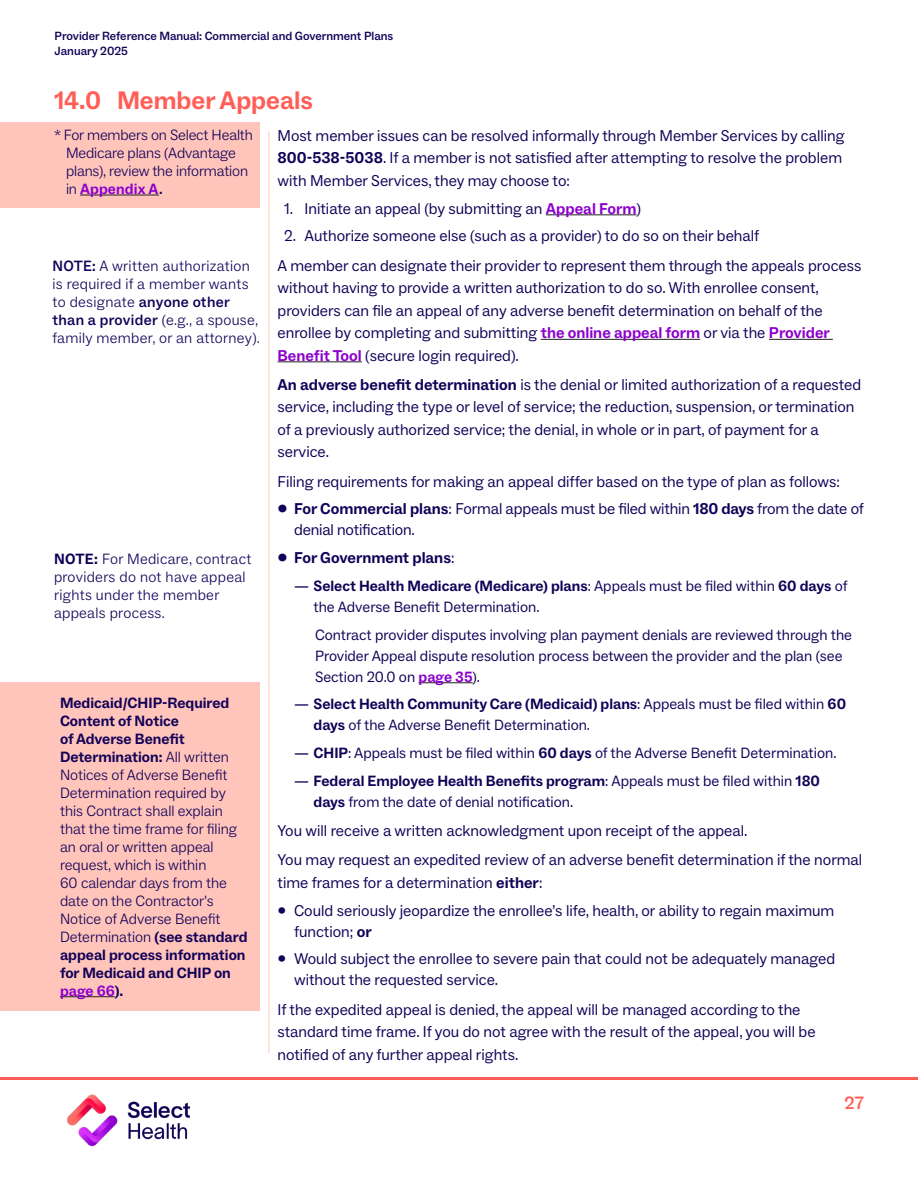
<style>
.page{position:relative;width:918px;height:1188px;background:#fff}
.page>*{position:absolute;margin:0;border:0;box-sizing:border-box;transform-origin:0 0}
.X_0_Header__17_pt_Coral{font:700 25.5px "ABC Social";color:#ff5d55}
.t1{font:500 18px "ABC Social";color:#ff5d55}
.Body_Copy__10_5_pt_Blue{font:15.75px/22.5px "ABC Social";color:#110057}
.t2{font:700 15.75px "ABC Social";color:#110057}
.Body_Copy_Bulleted_L2__10_pt_Blue{font:15px/21px "ABC Social";color:#110057}
.Body_Copy_Bulleted_L2__10_pt_Blue-2{font:300 15px/18px "ABC Social";color:#110057}
.Body_Copy_Bulleted_L2__10_pt_Blue-3{font:300 15px/18px "ABC Social";letter-spacing:.02em;color:#110057}
.Body_Copy__10_5_pt_Blue-2{font:300 15px/18px "ABC Social";letter-spacing:-.01em;color:#110057}
.t3{font:500 12px/14.4px "ABC Social";color:#110057}
.s1{font-weight:700;color:#8c00cd}
.s2{font-weight:500}
.s3{font-weight:700}
.s4{font-weight:400}
</style>
<div class="page">
<hr style="left:0;top:1077px;width:918px;height:3px;background:#ff5d55">
<hr style="left:269px;top:132px;width:1px;height:921px;background:#ffc5bb">
<img style="left:67px;top:1094px;width:124px;height:53px">
<div style="left:0;top:682px;width:260px;height:328px;background:#ffc5bb"></div>
<hr style="left:546px;top:215px;width:91px;height:1px;background:#231f20">
<hr style="left:541px;top:339px;width:159px;height:1px;background:#231f20">
<hr style="left:769px;top:339px;width:64px;height:1px;background:#231f20">
<hr style="left:278px;top:362px;width:84px;height:1px;background:#231f20">
<hr style="left:419px;top:682px;width:54px;height:1px;background:#231f20">
<div style="left:0;top:122px;width:260px;height:86px;background:#ffc5bb"></div>
<hr style="left:80px;top:195px;width:79px;height:1px;background:#231f20">
<hr style="left:60px;top:996px;width:55px;height:1px;background:#231f20">
<p class="t3" style="left:55px;top:29px;width:340px">Provider Reference Manual: Commercial and Government Plans<br>January 2025</p>
<p class="X_0_Header__17_pt_Coral" style="left:54px;top:85px;width:261px">14.0 Member Appeals</p>
<p class="Body_Copy__10_5_pt_Blue-2" style="left:66px;top:126px;width:188px;text-indent:-12px">* For members on Select Health<br>Medicare plans (Advantage plans), review the information in <span class="s1">Appendix A</span><span class="s2">.</span></p>
<p class="Body_Copy_Bulleted_L2__10_pt_Blue-3" style="left:52px;top:257px;width:209px"><span class="s2">NOTE:</span> A written authorization is required if a member wants to designate <span class="s2">anyone other than a provider</span> (e.g., a spouse, family member, or an attorney).</p>
<p class="Body_Copy_Bulleted_L2__10_pt_Blue-3" style="left:54px;top:550px;width:199px"><span class="s3">NOTE:</span> For Medicare, contract providers do not have appeal rights under the member appeals process.</p>
<p class="Body_Copy_Bulleted_L2__10_pt_Blue-2" style="left:60px;top:694px;width:189px"><span class="s3">Medicaid/CHIP-Required<br>Content of Notice<br>of Adverse Benefit<br>Determination:</span> All written<br>Notices of Adverse Benefit<br>Determination required by this Contract shall explain that the time frame for filing an oral or written appeal request, which is within<br>60 calendar days from the date on the Contractor’s<br>Notice of Adverse Benefit<br>Determination <span class="s3">(see standard appeal process information for Medicaid and CHIP on </span><span class="s1">page 66</span><span class="s3">).</span></p>
<p class="Body_Copy__10_5_pt_Blue" style="left:278px;top:124px;width:569px">Most member issues can be resolved informally through Member Services by calling<br><span class="s3">800-538-5038</span>. If a member is not satisfied after attempting to resolve the problem with Member Services, they may choose to:</p>
<p class="Body_Copy__10_5_pt_Blue" style="left:284px;top:197px;width:358px">1. Initiate an appeal (by submitting an <span class="s1">Appeal Form</span>)</p>
<p class="Body_Copy__10_5_pt_Blue" style="left:284px;top:225px;width:477px">2. Authorize someone else (such as a provider) to do so on their behalf</p>
<p class="Body_Copy__10_5_pt_Blue" style="left:278px;top:254px;width:585px">A member can designate their provider to represent them through the appeals process without having to provide a written authorization to do so. With enrollee consent, providers can file an appeal of any adverse benefit determination on behalf of the enrollee by completing and submitting <span class="s1">the online appeal form</span> or via the <span class="s1">Provider Benefit Tool</span> (secure login required).</p>
<p class="Body_Copy__10_5_pt_Blue" style="left:278px;top:373px;width:585px"><span class="s3">An adverse benefit determination</span> is the denial or limited authorization of a requested service, including the type or level of service; the reduction, suspension, or termination of a previously authorized service; the denial, in whole or in part, of payment for a service.</p>
<p class="Body_Copy__10_5_pt_Blue" style="left:278px;top:470px;width:564px">Filing requirements for making an appeal differ based on the type of plan as follows:</p>
<p class="Body_Copy__10_5_pt_Blue" style="left:294px;top:499px;width:571px;line-height:21px;text-indent:-16px"><span class="s3">• For Commercial plans</span>: Formal appeals must be filed within <span class="s3">180 days</span> from the date of denial notification.</p>
<p class="t2" style="left:278px;top:548px;width:178px">• For Government plans<span class="s4">:</span></p>
<p class="Body_Copy_Bulleted_L2__10_pt_Blue" style="left:314px;top:575px;width:536px;text-indent:-20px"><span class="s2">—</span> <span class="s3">Select Health Medicare (Medicare) plans</span>: Appeals must be filed within <span class="s3">60 days</span> of the Adverse Benefit Determination.</p>
<p class="Body_Copy_Bulleted_L2__10_pt_Blue" style="left:315px;top:624px;width:539px">Contract provider disputes involving plan payment denials are reviewed through the<br>Provider Appeal dispute resolution process between the provider and the plan (see<br>Section 20.0 on <span class="s1">page 35</span>).</p>
<p class="Body_Copy_Bulleted_L2__10_pt_Blue" style="left:314px;top:694px;width:534px;text-indent:-20px"><span class="s2">—</span> <span class="s3">Select Health Community Care (Medicaid) plans</span>: Appeals must be filed within <span class="s3">60 days</span> of the Adverse Benefit Determination.</p>
<p class="Body_Copy_Bulleted_L2__10_pt_Blue" style="left:294px;top:743px;width:544px"><span class="s2">—</span> <span class="s3">CHIP</span>: Appeals must be filed within <span class="s3">60 days</span> of the Adverse Benefit Determination.</p>
<p class="Body_Copy_Bulleted_L2__10_pt_Blue" style="left:314px;top:770px;width:508px;text-indent:-19px"><span class="s2">—</span> <span class="s3">Federal Employee Health Benefits program</span>: Appeals must be filed within <span class="s3">180 days</span> from the date of denial notification.</p>
<p class="Body_Copy__10_5_pt_Blue" style="left:278px;top:820px;width:471px">You will receive a written acknowledgment upon receipt of the appeal.</p>
<p class="Body_Copy__10_5_pt_Blue" style="left:278px;top:849px;width:586px">You may request an expedited review of an adverse benefit determination if the normal time frames for a determination <span class="s3">either</span>:</p>
<p class="Body_Copy__10_5_pt_Blue" style="left:294px;top:900px;width:542px;line-height:21px;text-indent:-16px">• Could seriously jeopardize the enrollee’s life, health, or ability to regain maximum function; <span class="s3">or</span></p>
<p class="Body_Copy__10_5_pt_Blue" style="left:294px;top:949px;width:543px;line-height:21px;text-indent:-16px">• Would subject the enrollee to severe pain that could not be adequately managed without the requested service.</p>
<p class="Body_Copy__10_5_pt_Blue" style="left:278px;top:998px;width:540px">If the expedited appeal is denied, the appeal will be managed according to the standard time frame. If you do not agree with the result of the appeal, you will be notified of any further appeal rights.</p>
<p class="t1" style="left:845px;top:1092px;width:21px">27</p>
</div>
